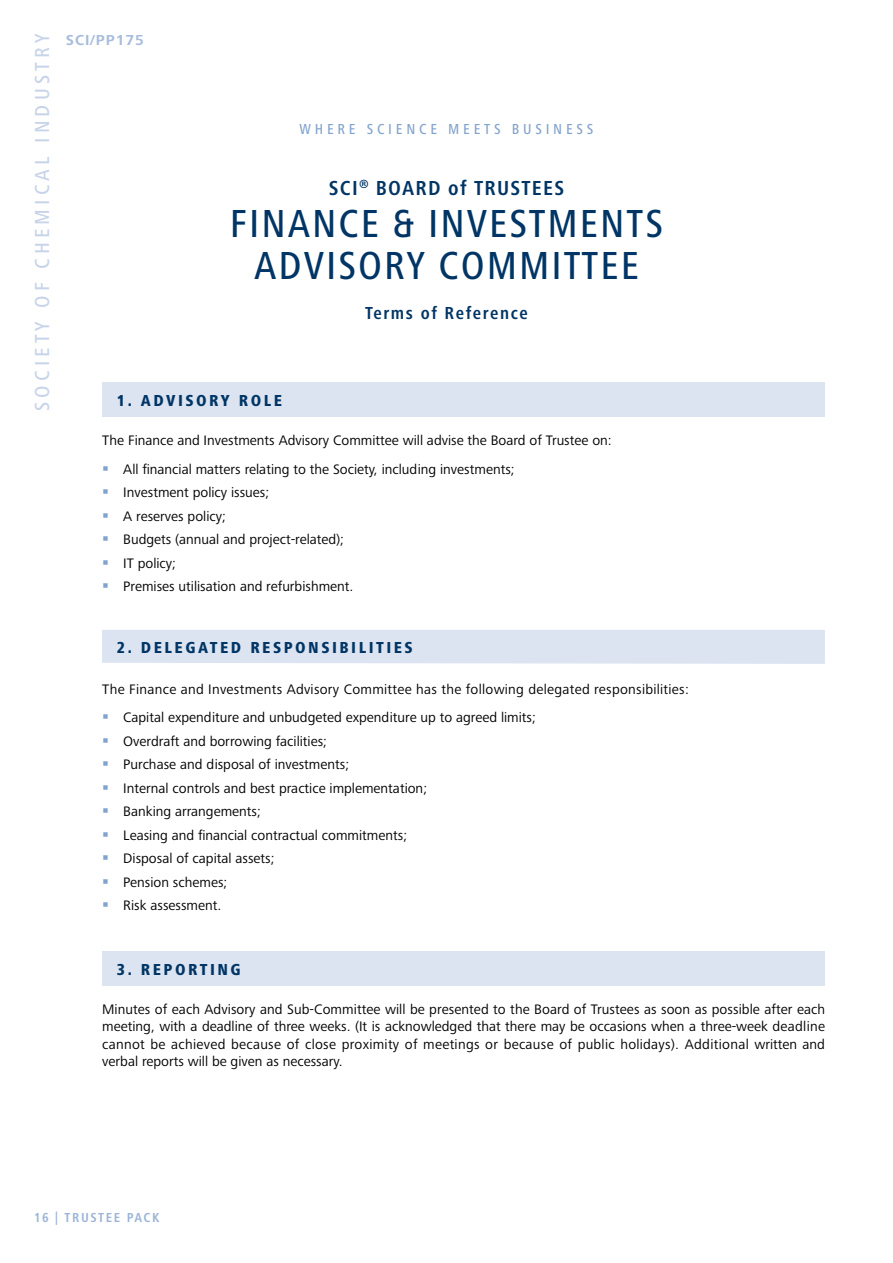
<style>
.page{position:relative;width:893px;height:1263px;background:#fff}
.page>*{position:absolute;margin:0;border:0;box-sizing:border-box;transform-origin:0 0}
.t1{font:500 condensed 40.5px/42px "Frutiger Next Pro";letter-spacing:.05em;color:#003565;text-align:center}
.t2{font:500 condensed 21px "Frutiger Next Pro";letter-spacing:.2em;color:#c7d3e9}
.t3{font:700 condensed 21px "Frutiger Next Pro";letter-spacing:.06em;color:#003565}
.t4{font:700 condensed 18px "Frutiger Next Pro";letter-spacing:.09em;color:#003565}
.t5{font:800 condensed 16.5px "Frutiger Next Pro";letter-spacing:.15em;color:#003565}
.t6{font:500 condensed 15px "Frutiger Next Pro";letter-spacing:.25em;color:#82a3cd}
.t7{font:700 15px "Frutiger Next Pro";letter-spacing:.06em;color:#a8bddd}
.t8{font:14.25px/23.5px "Frutiger Next Pro";color:#000}
.t9{font:14.25px/28.5px "Frutiger Next Pro";letter-spacing:.02em;color:#000}
.t10{font:700 condensed 13.5px "Frutiger Next Pro";letter-spacing:.12em;color:#9bb4d7}
</style>
<div class="page">
<div style="left:102px;top:383px;width:723px;height:34px;background:#dce4f1"></div>
<div style="left:102px;top:630px;width:723px;height:34px;background:#dce4f1"></div>
<div style="left:102px;top:952px;width:723px;height:34px;background:#dce4f1"></div>
<h2 class="t2" style="left:30px;top:411px;width:379px;rotate:-90deg">SOCIETY OF CHEMICAL INDUSTRY</h2>
<p class="t7" style="left:66px;top:31px;width:80px">SCI/PP175</p>
<p class="t6" style="left:299px;top:121px;width:296px">WHERE SCIENCE MEETS BUSINESS</p>
<h2 class="t3" style="left:329px;top:176px;width:237px">SCI<sup>®</sup> BOARD of TRUSTEES</h2>
<h1 class="t1" style="left:230px;top:203px;width:435px">FINANCE &amp; INVESTMENTS<br>ADVISORY COMMITTEE</h1>
<p class="t4" style="left:365px;top:303px;width:164px">Terms of Reference</p>
<p class="t5" style="left:117px;top:391px;width:167px">1. ADVISORY ROLE</p>
<p class="t8" style="left:123px;top:426px;width:490px;line-height:28.5px;text-indent:-21px">The Finance and Investments Advisory Committee will advise the Board of Trustee on:<br>All financial matters relating to the Society, including investments;</p>
<p class="t8" style="left:123px;top:481px;width:232px">Investment policy issues;<br>A reserves policy;<br>Budgets (annual and project-related);<br>IT policy;<br>Premises utilisation and refurbishment.</p>
<p class="t5" style="left:117px;top:638px;width:297px">2. DELEGATED RESPONSIBILITIES</p>
<p class="t9" style="left:123px;top:675px;width:567px;text-indent:-21px">The Finance and Investments Advisory Committee has the following delegated responsibilities:<br>Capital expenditure and unbudgeted expenditure up to agreed limits;</p>
<p class="t8" style="left:123px;top:729px;width:305px">Overdraft and borrowing facilities;<br>Purchase and disposal of investments;<br>Internal controls and best practice implementation; Banking arrangements;<br>Leasing and financial contractual commitments; Disposal of capital assets;<br>Pension schemes;<br>Risk assessment.</p>
<p class="t5" style="left:117px;top:960px;width:125px">3. REPORTING</p>
<p class="t8" style="left:102px;top:1001px;width:724px;line-height:17.2px;text-align:justify">Minutes of each Advisory and Sub-Committee will be presented to the Board of Trustees as soon as possible after each meeting, with a deadline of three weeks. (It is acknowledged that there may be occasions when a three-week deadline cannot be achieved because of close proximity of meetings or because of public holidays). Additional written and verbal reports will be given as necessary.</p>
<p class="t10" style="left:34px;top:1209px;width:127px">16 | TRUSTEE PACK</p>
</div>
